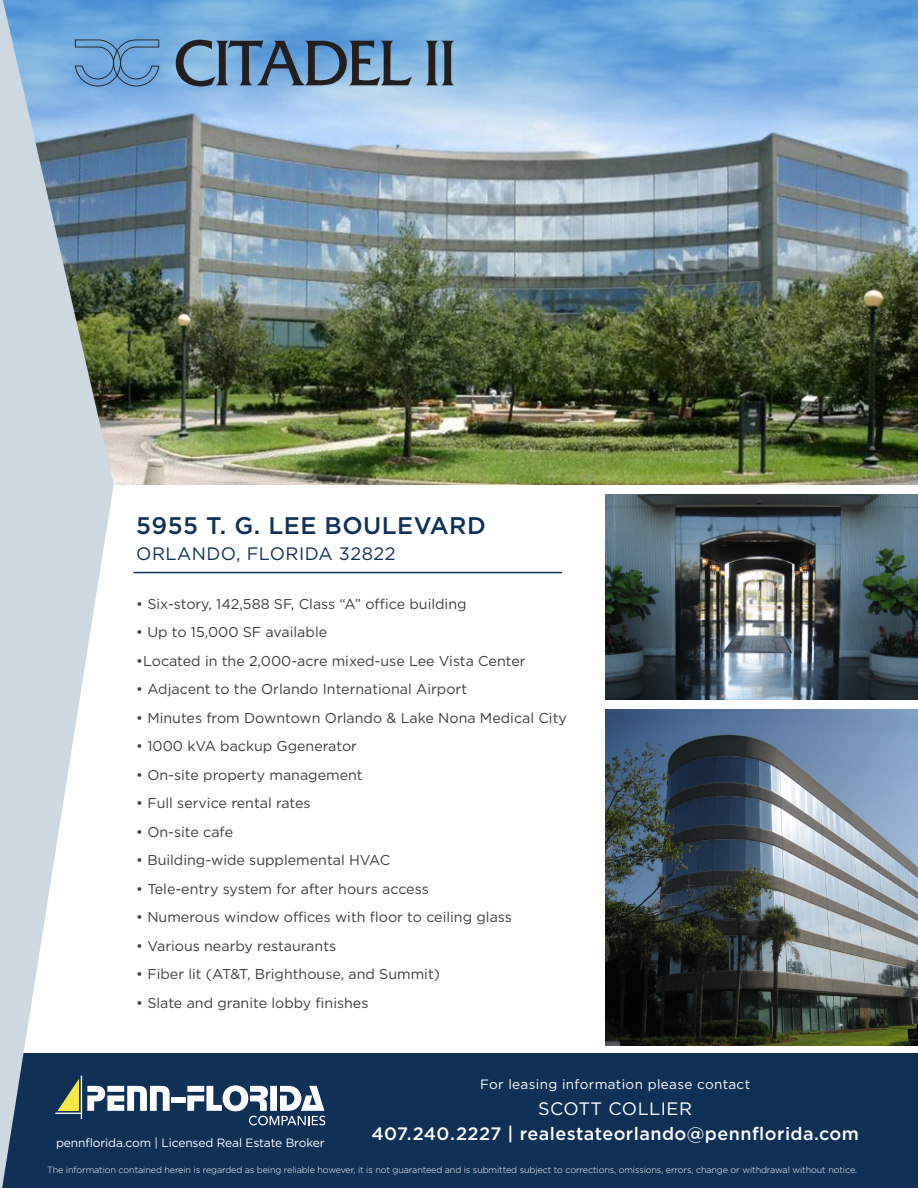
<style>
.page{position:relative;width:918px;height:1188px;background:#fff}
.page>*{position:absolute;margin:0;border:0;box-sizing:border-box;transform-origin:0 0}
.t1{font:500 24px "Gotham";letter-spacing:.02em;color:#113056}
.t2{font:500 18px/25.5px "Gotham";letter-spacing:.025em;color:#fff;text-align:center}
.t3{font:18px "Gotham";letter-spacing:.025em;color:#113056}
.t4{font:14.25px "Gotham";color:#3e3e3f}
.t5{font:13.5px "Gotham";letter-spacing:.025em;color:#fff}
.t6{font:12px "Gotham";letter-spacing:-.01em;color:#fff}
.t7{font:300 9px "Gotham";letter-spacing:-.01em;color:#fff}
.s1{font-weight:400}
</style>
<div class="page">
<img style="left:114px;top:0;width:804px;height:484px">
<div style="left:0;top:1054px;width:918px;height:134px;background:#113056"></div>
<svg style="left:0;top:0;width:114px;height:1188px;fill:#ced8e1"></svg>
<hr style="left:133px;top:572px;width:429px;height:1px;background:#113056">
<div style="left:171px;top:1097px;width:15px;height:6px;background:#fff"></div>
<svg style="left:55px;top:1076px;width:115px;height:43px"></svg>
<svg style="left:187px;top:1085px;width:138px;height:40px"></svg>
<img style="left:606px;top:495px;width:312px;height:205px">
<img style="left:606px;top:710px;width:312px;height:335px">
<svg style="left:75px;top:39px;width:84px;height:47px;background:#6799ca"></svg>
<svg style="left:176px;top:40px;width:236px;height:46px;background:#5c7c9c"></svg>
<svg style="left:425px;top:41px;width:29px;height:44px"></svg>
<p class="t1" style="left:136px;top:511px;width:351px">5955 T. G. LEE BOULEVARD</p>
<p class="t3" style="left:136px;top:542px;width:261px">ORLANDO, FLORIDA 32822</p>
<p class="t4" style="left:136px;top:595px;width:332px">• Six-story, 142,588 SF, Class “A” office building</p>
<p class="t4" style="left:136px;top:623px;width:192px">• Up to 15,000 SF available</p>
<p class="t4" style="left:136px;top:652px;width:391px">•Located in the 2,000-acre mixed-use Lee Vista Center</p>
<p class="t4" style="left:136px;top:680px;width:332px">• Adjacent to the Orlando International Airport</p>
<p class="t4" style="left:136px;top:709px;width:432px">• Minutes from Downtown Orlando &amp; Lake Nona Medical City</p>
<p class="t4" style="left:136px;top:737px;width:222px">• 1000 kVA backup Ggenerator</p>
<p class="t4" style="left:136px;top:766px;width:228px">• On-site property management</p>
<p class="t4" style="left:136px;top:794px;width:176px">• Full service rental rates</p>
<p class="t4" style="left:136px;top:823px;width:98px">• On-site cafe</p>
<p class="t4" style="left:136px;top:851px;width:256px">• Building-wide supplemental HVAC</p>
<p class="t4" style="left:136px;top:880px;width:294px">• Tele-entry system for after hours access</p>
<p class="t4" style="left:136px;top:908px;width:377px">• Numerous window offices with floor to ceiling glass</p>
<p class="t4" style="left:136px;top:937px;width:201px">• Various nearby restaurants</p>
<p class="t4" style="left:136px;top:965px;width:305px">• Fiber lit (AT&amp;T, Brighthouse, and Summit)</p>
<p class="t4" style="left:136px;top:994px;width:234px">• Slate and granite lobby finishes</p>
<p class="t6" style="left:56px;top:1135px;width:270px">pennflorida.com | Licensed Real Estate Broker</p>
<p class="t5" style="left:480px;top:1076px;width:271px">For leasing information please contact</p>
<p class="t2" style="left:371px;top:1095px;width:489px"><span class="s1">SCOTT COLLIER<br></span>407.240.2227 | realestateorlando@pennflorida.com</p>
<p class="t7" style="left:47px;top:1164px;width:811px">The information contained herein is regarded as being reliable however, it is not guaranteed and is submitted subject to corrections, omissions, errors, change or withdrawal without notice.</p>
</div>
